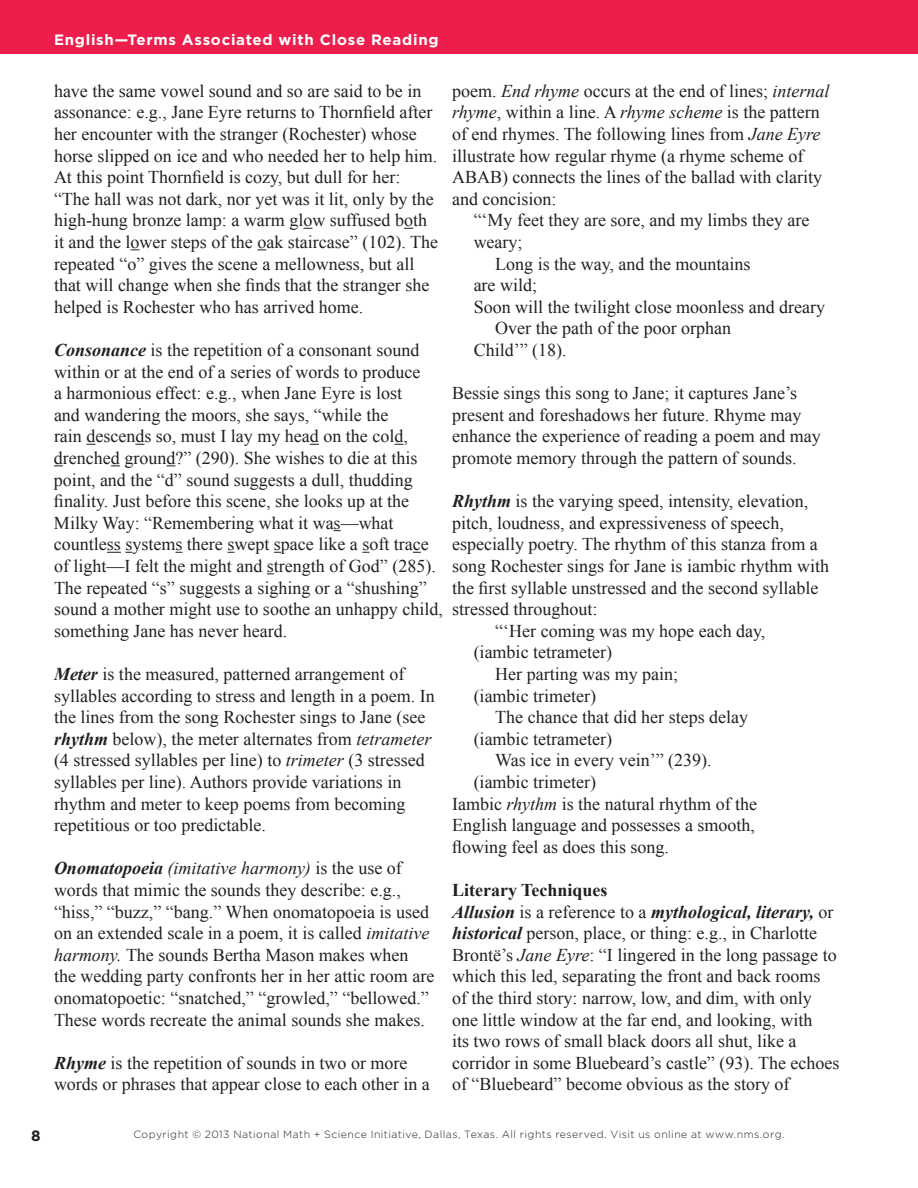
<style>
.page{position:relative;width:918px;height:1188px;background:#fff}
.page>*{position:absolute;margin:0;border:0;box-sizing:border-box;transform-origin:0 0}
.t1{font:18px/21.6px "Times New Roman";color:#231f20}
.t2{font:700 15px "Gotham";letter-spacing:.05em;color:#fff}
.t3{font:700 15px "Gotham";color:#231f20}
.t4{font:300 10.5px "Gotham";letter-spacing:.045em;color:#231f20}
.s1{font-weight:700;font-style:italic}
.s2{font-style:italic}
.s3{font-weight:700}
</style>
<div class="page">
<div style="left:0;top:0;width:918px;height:54px;background:#ed1e4c"></div>
<svg style="left:107px;top:552px;width:25px;height:1px"></svg>
<p class="t2" style="left:54px;top:30px;width:386px">English—Terms Associated with Close Reading</p>
<p class="t1" style="left:54px;top:80px;width:386px">have the same vowel sound and so are said to be in assonance: e.g., Jane Eyre returns to Thornfield after her encounter with the stranger (Rochester) whose horse slipped on ice and who needed her to help him.<br>At this point Thornfield is cozy, but dull for her: “The hall was not dark, nor yet was it lit, only by the high-hung bronze lamp: a warm glow suffused both it and the lower steps of the oak staircase” (102). The repeated “o” gives the scene a mellowness, but all that will change when she finds that the stranger she helped is Rochester who has arrived home.</p>
<p class="t1" style="left:54px;top:339px;width:390px"><span class="s1">Consonance</span> is the repetition of a consonant sound within or at the end of a series of words to produce<br>a harmonious effect: e.g., when Jane Eyre is lost<br>and wandering the moors, she says, “while the<br>rain descends so, must I lay my head on the cold, drenched ground?” (290). She wishes to die at this point, and the “d” sound suggests a dull, thudding finality. Just before this scene, she looks up at the Milky Way: “Remembering what it was—what countless systems there swept space like a soft trace of light—I felt the might and strength of God” (285).<br>The repeated “s” suggests a sighing or a “shushing” sound a mother might use to soothe an unhappy child, something Jane has never heard.</p>
<p class="t1" style="left:54px;top:663px;width:382px"><span class="s1">Meter</span> is the measured, patterned arrangement of syllables according to stress and length in a poem. In the lines from the song Rochester sings to Jane (see <span class="s1">rhythm</span> below), the meter alternates from <span class="s2">tetrameter </span>(4 stressed syllables per line) to <span class="s2">trimeter</span> (3 stressed syllables per line). Authors provide variations in rhythm and meter to keep poems from becoming repetitious or too predictable.</p>
<p class="t1" style="left:54px;top:857px;width:382px"><span class="s1">Onomatopoeia</span> <span class="s2">(imitative harmony)</span> is the use of words that mimic the sounds they describe: e.g., “hiss,” “buzz,” “bang.” When onomatopoeia is used on an extended scale in a poem, it is called <span class="s2">imitative harmony.</span> The sounds Bertha Mason makes when the wedding party confronts her in her attic room are onomatopoetic: “snatched,” “growled,” “bellowed.” These words recreate the animal sounds she makes.</p>
<p class="t1" style="left:54px;top:1052px;width:377px"><span class="s1">Rhyme</span> is the repetition of sounds in two or more words or phrases that appear close to each other in a</p>
<p class="t1" style="left:452px;top:80px;width:379px">poem. <span class="s2">End rhyme</span> occurs at the end of lines; <span class="s2">internal rhyme</span>, within a line. A <span class="s2">rhyme scheme</span> is the pattern of end rhymes. The following lines from <span class="s2">Jane Eyre </span>illustrate how regular rhyme (a rhyme scheme of ABAB) connects the lines of the ballad with clarity and concision:</p>
<p class="t1" style="left:474px;top:209px;width:337px">“‘My feet they are sore, and my limbs they are</p>
<p class="t1" style="left:474px;top:231px;width:50px">weary;</p>
<p class="t1" style="left:495px;top:252px;width:257px">Long is the way, and the mountains</p>
<p class="t1" style="left:474px;top:274px;width:65px">are wild;</p>
<p class="t1" style="left:474px;top:296px;width:353px">Soon will the twilight close moonless and dreary</p>
<p class="t1" style="left:495px;top:317px;width:237px">Over the path of the poor orphan</p>
<p class="t1" style="left:474px;top:339px;width:94px">Child’” (18).</p>
<p class="t1" style="left:452px;top:382px;width:370px">Bessie sings this song to Jane; it captures Jane’s present and foreshadows her future. Rhyme may enhance the experience of reading a poem and may promote memory through the pattern of sounds.</p>
<p class="t1" style="left:452px;top:490px;width:358px"><span class="s1">Rhythm</span> is the varying speed, intensity, elevation,</p>
<p class="t1" style="left:452px;top:512px;width:333px">pitch, loudness, and expressiveness of speech,</p>
<p class="t1" style="left:452px;top:533px;width:367px">especially poetry. The rhythm of this stanza from a</p>
<p class="t1" style="left:452px;top:555px;width:378px">song Rochester sings for Jane is iambic rhythm with</p>
<p class="t1" style="left:452px;top:576px;width:368px">the first syllable unstressed and the second syllable</p>
<p class="t1" style="left:452px;top:598px;width:147px">stressed throughout:</p>
<p class="t1" style="left:495px;top:620px;width:272px">“‘Her coming was my hope each day,</p>
<p class="t1" style="left:474px;top:641px;width:140px">(iambic tetrameter)</p>
<p class="t1" style="left:495px;top:663px;width:184px">Her parting was my pain;</p>
<p class="t1" style="left:474px;top:684px;width:124px">(iambic trimeter)</p>
<p class="t1" style="left:495px;top:706px;width:254px">The chance that did her steps delay</p>
<p class="t1" style="left:474px;top:728px;width:140px">(iambic tetrameter)</p>
<p class="t1" style="left:495px;top:749px;width:218px">Was ice in every vein’” (239).</p>
<p class="t1" style="left:474px;top:771px;width:124px">(iambic trimeter)</p>
<p class="t1" style="left:452px;top:792px;width:307px">Iambic <span class="s2">rhythm</span> is the natural rhythm of the</p>
<p class="t1" style="left:452px;top:814px;width:304px">English language and possesses a smooth,</p>
<p class="t1" style="left:452px;top:836px;width:218px">flowing feel as does this song.</p>
<p class="t1" style="left:452px;top:879px;width:389px"><span class="s3">Literary Techniques<br></span><span class="s1">Allusion</span> is a reference to a <span class="s1">mythological, literary,</span> or <span class="s1">historical</span> person, place, or thing: e.g., in Charlotte Brontë’s <span class="s2">Jane Eyre</span>: “I lingered in the long passage to which this led, separating the front and back rooms of the third story: narrow, low, and dim, with only one little window at the far end, and looking, with<br>its two rows of small black doors all shut, like a corridor in some Bluebeard’s castle” (93). The echoes of “Bluebeard” become obvious as the story of</p>
<p class="t3" style="left:31px;top:1126px;width:11px">8</p>
<p class="t4" style="left:133px;top:1128px;width:653px">Copyright © 2013 National Math + Science Initiative, Dallas, Texas. All rights reserved. Visit us online at www.nms.org.</p>
</div>
